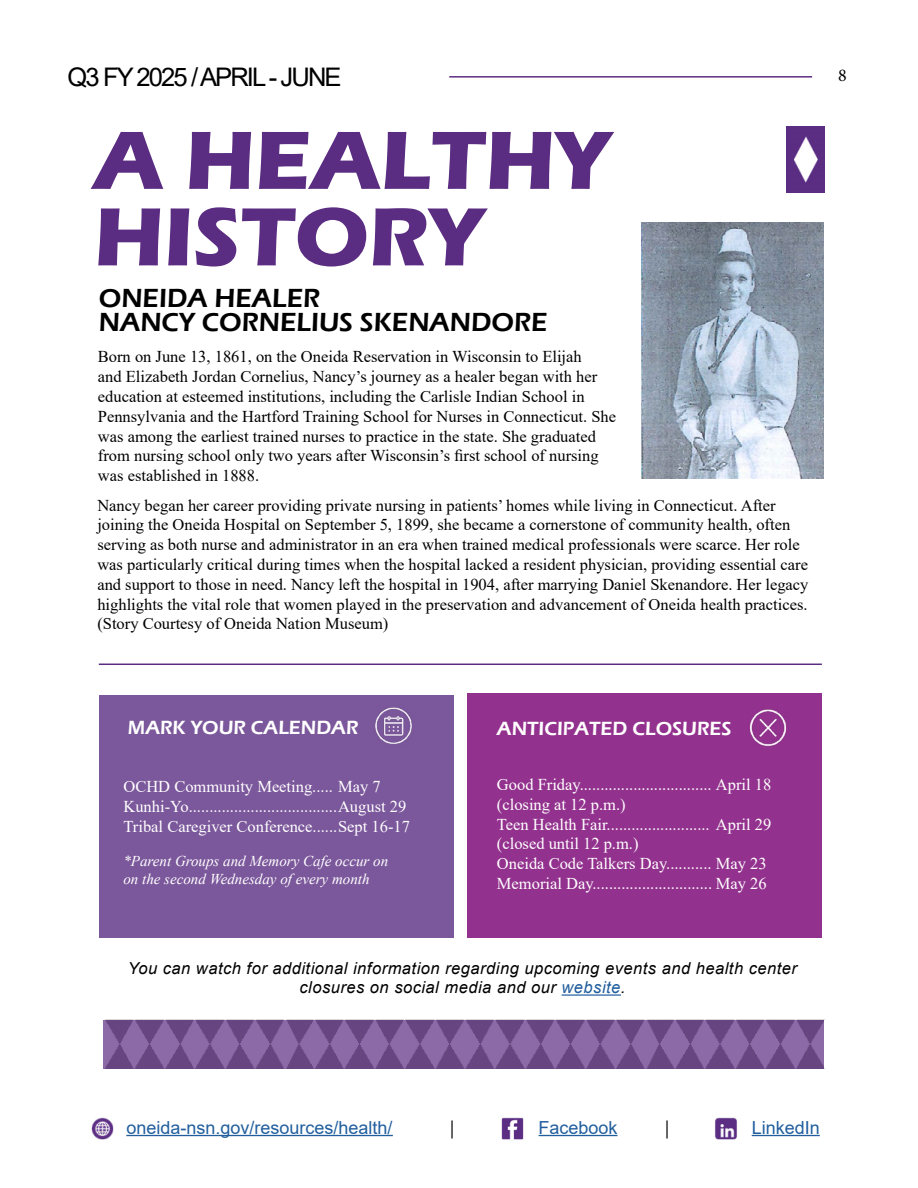
<style>
.page{position:relative;width:918px;height:1188px;background:#fff}
.page>*{position:absolute;margin:0;border:0;box-sizing:border-box;transform-origin:0 0}
.t1{font:700 85.5px/76.5px "Eras ITC";color:#5b2d82}
.t2{font:600 27px/24px "Eras ITC";color:#000}
.t3{font:25.65px "Arial";letter-spacing:-.075em;color:#000}
.t4{font:600 19.65px "Eras ITC";color:#fff}
.t5{font:18px "Arial";color:#215e9e}
.t6{font:18px "Minion Pro";color:#000}
.t7{font:16.5px/19.8px "Times New Roman";color:#000}
.t8{font:16.5px/19.8px "Times New Roman";color:#fff}
.t9{font:italic 16.5px/19.8px "Arial";letter-spacing:.03em;color:#000;text-align:center}
.t10{font:italic 15px/18px "Times New Roman";color:#fff}
.s1{color:#215e9e}
</style>
<div class="page">
<hr style="left:449px;top:76px;width:363px;height:2px;background:#5b2d82">
<hr style="left:126px;top:1135px;width:267px;height:1px;background:#215e9e">
<hr style="left:539px;top:1135px;width:78px;height:1px;background:#215e9e">
<hr style="left:752px;top:1135px;width:68px;height:1px;background:#215e9e">
<img style="left:501px;top:1117px;width:38px;height:23px">
<img style="left:715px;top:1117px;width:37px;height:23px">
<img style="left:91px;top:1117px;width:38px;height:23px">
<img style="left:787px;top:127px;width:37px;height:65px">
<hr style="left:99px;top:664px;width:723px;height:1px;background:#5b2d82">
<div style="left:468px;top:693px;width:354px;height:245px;background:#93328e"></div>
<div style="left:99px;top:695px;width:354px;height:243px;background:#7b579b"></div>
<hr style="left:562px;top:994px;width:59px;height:2px;background:#215e9e">
<img style="left:750px;top:709px;width:36px;height:37px">
<img style="left:375px;top:707px;width:37px;height:37px">
<img style="left:103px;top:1020px;width:721px;height:49px">
<img style="left:641px;top:222px;width:183px;height:256px">
<h3 class="t3" style="left:68px;top:59px;width:276px">Q3 FY 2025 / APRIL - JUNE</h3>
<h1 class="t1" style="left:94px;top:123px;width:518px">A HEALTHY<br>HISTORY</h1>
<h2 class="t2" style="left:99px;top:286px;width:450px">ONEIDA HEALER<br>NANCY CORNELIUS SKENANDORE</h2>
<p class="t7" style="left:98px;top:346px;width:520px">Born on June 13, 1861, on the Oneida Reservation in Wisconsin to Elijah<br>and Elizabeth Jordan Cornelius, Nancy’s journey as a healer began with her education at esteemed institutions, including the Carlisle Indian School in Pennsylvania and the Hartford Training School for Nurses in Connecticut. She was among the earliest trained nurses to practice in the state. She graduated from nursing school only two years after Wisconsin’s first school of nursing was established in 1888.</p>
<p class="t7" style="left:97px;top:495px;width:713px">Nancy began her career providing private nursing in patients’ homes while living in Connecticut. After joining the Oneida Hospital on September 5, 1899, she became a cornerstone of community health, often serving as both nurse and administrator in an era when trained medical professionals were scarce. Her role was particularly critical during times when the hospital lacked a resident physician, providing essential care and support to those in need. Nancy left the hospital in 1904, after marrying Daniel Skenandore. Her legacy highlights the vital role that women played in the preservation and advancement of Oneida health practices. (Story Courtesy of Oneida Nation Museum)</p>
<p class="t6" style="left:838px;top:63px;width:10px">8</p>
<p class="t4" style="left:128px;top:717px;width:232px">MARK YOUR CALENDAR</p>
<p class="t4" style="left:497px;top:718px;width:236px">ANTICIPATED CLOSURES</p>
<p class="t8" style="left:123px;top:777px;width:288px">OCHD Community Meeting..... May 7<br>Kunhi-Yo....................................August 29<br>Tribal Caregiver Conference......Sept 16-17</p>
<p class="t8" style="left:497px;top:774px;width:276px">Good Friday................................ April 18 (closing at 12 p.m.)<br>Teen Health Fair......................... April 29 (closed until 12 p.m.)<br>Oneida Code Talkers Day........... May 23<br>Memorial Day............................. May 26</p>
<p class="t10" style="left:123px;top:852px;width:266px">*Parent Groups and Memory Cafe occur on on the second Wednesday of every month</p>
<p class="t9" style="left:128px;top:958px;width:671px">You can watch for additional information regarding upcoming events and health center closures on social media and our <span class="s1">website</span>.</p>
<p class="t5" style="left:126px;top:1115px;width:268px">oneida-nsn.gov/resources/health/</p>
<p class="t6" style="left:450px;top:1116px;width:6px">|</p>
<p class="t5" style="left:539px;top:1115px;width:80px">Facebook</p>
<p class="t6" style="left:665px;top:1116px;width:6px">|</p>
<p class="t5" style="left:752px;top:1115px;width:70px">LinkedIn</p>
</div>
